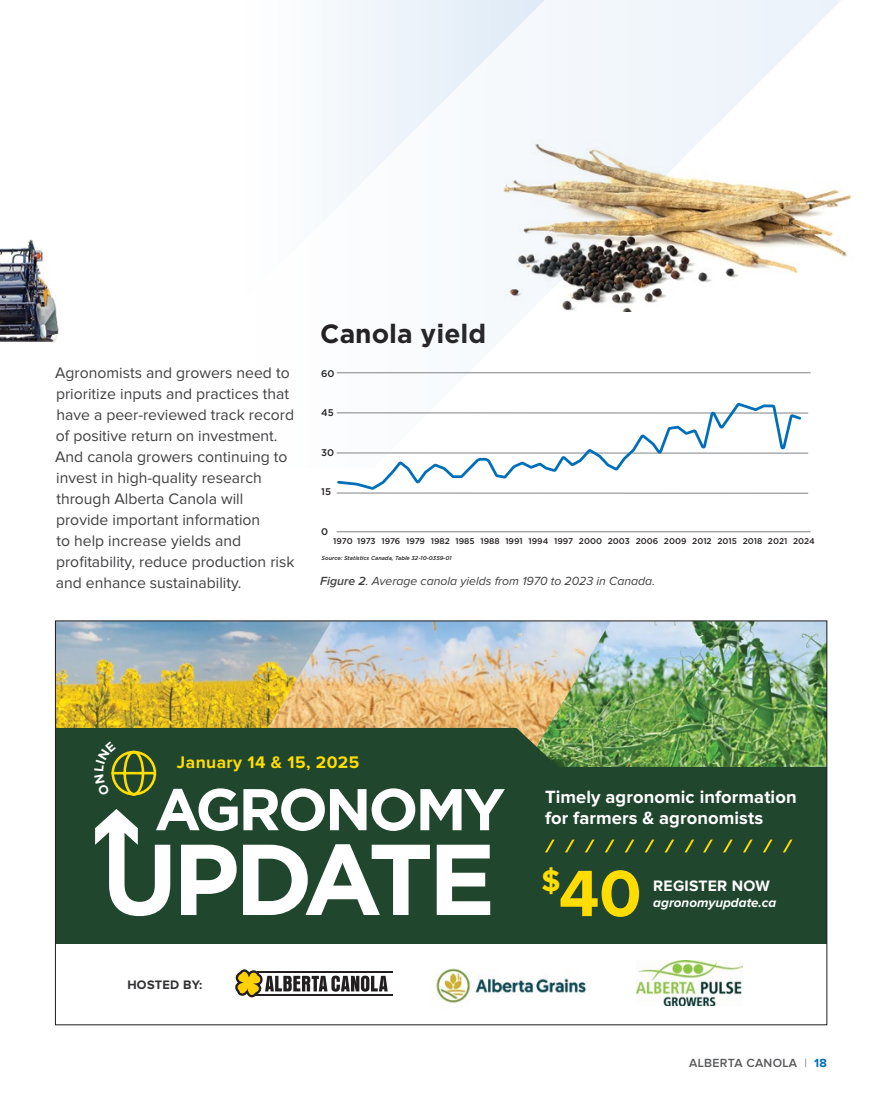
<style>
.page{position:relative;width:882px;height:1103px;background:#fff}
.page>*{position:absolute;margin:0;border:0;box-sizing:border-box;transform-origin:0 0}
.t1{font:700 67.9px "Proxima Nova";color:#fd0}
.t2{font:700 58.8px "Gotham";letter-spacing:-.05em;color:#fff}
.t3{font:700 26.43px "Gotham";color:#231f20}
.t4{font:700 18.38px "Proxima Nova";letter-spacing:.005em;color:#fff}
.t5{font:700 17.32px "Proxima Nova";letter-spacing:.025em;color:#fd0}
.t6{font:15.75px/21px "Proxima Nova";color:#414042}
.t7{font:700 15.75px "Proxima Nova";letter-spacing:.015em;color:#fff}
.t8{font:italic 700 13.47px "Proxima Nova";color:#fff}
.t9{font:700 12.78px "Proxima Nova";letter-spacing:.025em;color:#313033}
.t10{font:italic 12.25px "Proxima Nova";color:#414042}
.t11{font:600 12.25px "Proxima Nova";letter-spacing:.025em;color:#58595b}
.t12{font:500 9.62px "Gotham";color:#231f20}
.t13{font:500 8.4px "Gotham";color:#231f20}
.t14{font:italic 500 5.6px "Gotham";color:#231f20}
.s1{font-weight:600}
.s2{font-weight:300}
.s3{font-weight:700;color:#006fba}
</style>
<div class="page">
<img style="left:0;top:248px;width:16px;height:94px">
<hr style="left:337px;top:493px;width:471px;height:1px;background:#808285">
<hr style="left:337px;top:531px;width:474px;height:1px;background:#808285">
<svg style="left:337px;top:468px;width:283px;height:22px"></svg>
<div style="left:55px;top:621px;width:772px;height:322px;background:#20462e"></div>
<img style="left:611px;top:622px;width:214px;height:145px">
<img style="left:57px;top:622px;width:189px;height:106px">
<img style="left:246px;top:622px;width:365px;height:145px">
<img style="left:636px;top:960px;width:107px;height:45px">
<hr style="left:257px;top:971px;width:136px;height:1px;background:#231f20">
<hr style="left:254px;top:994px;width:139px;height:1px;background:#231f20">
<svg style="left:235px;top:969px;width:153px;height:28px"></svg>
<img style="left:435px;top:968px;width:154px;height:36px">
<svg style="left:95px;top:809px;width:395px;height:107px"></svg>
<svg style="left:545px;top:839px;width:10px;height:13px"></svg>
<svg style="left:625px;top:839px;width:9px;height:13px"></svg>
<svg style="left:565px;top:839px;width:10px;height:13px"></svg>
<svg style="left:645px;top:839px;width:9px;height:13px"></svg>
<svg style="left:585px;top:839px;width:10px;height:13px"></svg>
<svg style="left:665px;top:839px;width:9px;height:13px"></svg>
<svg style="left:605px;top:839px;width:9px;height:13px"></svg>
<svg style="left:685px;top:839px;width:9px;height:13px"></svg>
<svg style="left:703px;top:839px;width:10px;height:13px"></svg>
<svg style="left:783px;top:839px;width:10px;height:13px"></svg>
<svg style="left:723px;top:839px;width:10px;height:13px"></svg>
<svg style="left:743px;top:839px;width:10px;height:13px"></svg>
<svg style="left:763px;top:839px;width:10px;height:13px"></svg>
<svg style="left:394px;top:0;width:459px;height:468px"></svg>
<svg style="left:16px;top:0;width:717px;height:459px"></svg>
<svg style="left:55px;top:728px;width:510px;height:68px"></svg>
<p class="t6" style="left:55px;top:363px;width:241px">Agronomists and growers need to prioritize inputs and practices that have a peer-reviewed track record of positive return on investment.<br>And canola growers continuing to invest in high-quality research through Alberta Canola will provide important information<br>to help increase yields and profitability, reduce production risk and enhance sustainability.</p>
<h3 class="t3" style="left:320px;top:316px;width:168px">Canola yield</h3>
<p class="t12" style="left:321px;top:367px;width:15px">60</p>
<p class="t12" style="left:321px;top:406px;width:14px">45</p>
<p class="t12" style="left:321px;top:446px;width:15px">30</p>
<p class="t12" style="left:321px;top:485px;width:11px">15</p>
<p class="t12" style="left:321px;top:525px;width:9px">0</p>
<p class="t13" style="left:333px;top:535px;width:483px">1970 1973 1976 1979 1982 1985 1988 1991 1994 1997 2000 2003 2006 2009 2012 2015 2018 2021 2024</p>
<p class="t14" style="left:322px;top:554px;width:132px">Source: Statistics Canada, Table 32-10-0359-01</p>
<p class="t10" style="left:320px;top:575px;width:336px"><span class="s1">Figure 2</span>. Average canola yields from 1970 to 2023 in Canada.</p>
<p class="t5" style="left:177px;top:754px;width:184px">January 14 &amp; 15, 2025</p>
<h2 class="t2" style="left:155px;top:770px;width:353px">AGRONOMY</h2>
<p class="t9" style="left:127px;top:978px;width:77px">HOSTED BY:</p>
<p class="t4" style="left:545px;top:788px;width:253px">Timely agronomic information</p>
<p class="t4" style="left:545px;top:809px;width:220px">for farmers &amp; agronomists</p>
<h1 class="t1" style="left:541px;top:862px;width:101px"><sup>$</sup>40</h1>
<p class="t7" style="left:653px;top:878px;width:118px">REGISTER NOW</p>
<p class="t8" style="left:653px;top:896px;width:125px">agronomyupdate.ca</p>
<p class="t11" style="left:689px;top:1057px;width:139px">ALBERTA CANOLA <span class="s2">|</span> <span class="s3">18</span></p>
</div>
